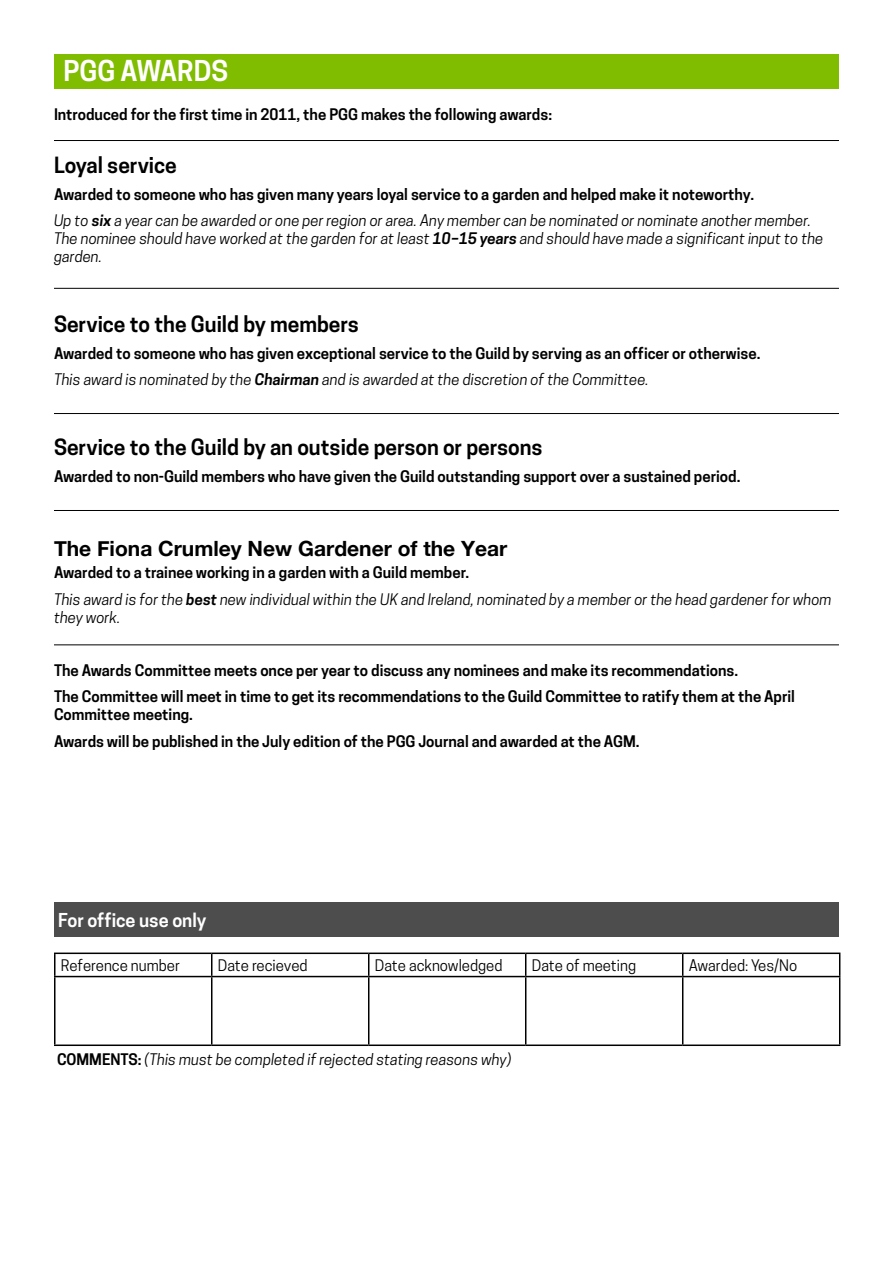
<style>
.page{position:relative;width:893px;height:1263px;background:#fff}
.page>*{position:absolute;margin:0;border:0;box-sizing:border-box;transform-origin:0 0}
.t1{font:600 27px "Cooper Hewitt";color:#fff}
.t2{font:600 21px "Cooper Hewitt";color:#000}
.t3{font:700 21px "Helvetica Neue";color:#000}
.t4{font:600 18px "Cooper Hewitt";color:#fff}
.t5{font:600 15px/26.5px "Cooper Hewitt";color:#000}
.t6{font:italic 15px/26.5px "Cooper Hewitt";color:#000}
.t7{font:15px "Cooper Hewitt";color:#000}
.s1{font-weight:600;font-style:normal}
.s2{font-weight:600}
.s3{font-weight:400;font-style:italic}
.s4{font-style:italic}
</style>
<div class="page">
<hr style="left:54px;top:952px;width:158px;height:2px;background:#000">
<hr style="left:54px;top:954px;width:2px;height:22px;background:#000">
<hr style="left:212px;top:952px;width:157px;height:2px;background:#000">
<svg style="left:211px;top:954px;width:1px;height:22px"></svg>
<hr style="left:369px;top:952px;width:157px;height:2px;background:#000">
<svg style="left:368px;top:954px;width:1px;height:22px"></svg>
<hr style="left:526px;top:952px;width:157px;height:2px;background:#000">
<svg style="left:525px;top:954px;width:1px;height:22px"></svg>
<hr style="left:683px;top:952px;width:157px;height:2px;background:#000">
<svg style="left:682px;top:954px;width:1px;height:22px"></svg>
<svg style="left:839px;top:954px;width:1px;height:22px"></svg>
<hr style="left:54px;top:976px;width:158px;height:1px;background:#000">
<hr style="left:54px;top:977px;width:2px;height:67px;background:#000">
<hr style="left:212px;top:976px;width:157px;height:1px;background:#000">
<hr style="left:211px;top:977px;width:1px;height:67px;background:#000">
<hr style="left:369px;top:976px;width:157px;height:1px;background:#000">
<hr style="left:368px;top:977px;width:1px;height:67px;background:#000">
<hr style="left:526px;top:976px;width:157px;height:1px;background:#000">
<hr style="left:525px;top:977px;width:1px;height:67px;background:#000">
<hr style="left:683px;top:976px;width:157px;height:1px;background:#000">
<hr style="left:682px;top:977px;width:1px;height:67px;background:#000">
<hr style="left:839px;top:977px;width:1px;height:67px;background:#000">
<hr style="left:54px;top:1044px;width:158px;height:2px;background:#000">
<hr style="left:212px;top:1044px;width:157px;height:2px;background:#000">
<hr style="left:369px;top:1044px;width:157px;height:2px;background:#000">
<hr style="left:526px;top:1044px;width:157px;height:2px;background:#000">
<hr style="left:683px;top:1044px;width:157px;height:2px;background:#000">
<div style="left:54px;top:54px;width:785px;height:35px;background:#80bc00"></div>
<hr style="left:54px;top:288px;width:785px;height:1px;background:#000">
<hr style="left:54px;top:413px;width:785px;height:1px;background:#000">
<hr style="left:54px;top:510px;width:785px;height:1px;background:#000">
<hr style="left:54px;top:645px;width:785px;height:1px;background:#000">
<hr style="left:54px;top:140px;width:785px;height:1px;background:#000">
<div style="left:54px;top:902px;width:785px;height:35px;background:#4d4d4d"></div>
<h1 class="t1" style="left:64px;top:55px;width:166px">PGG AWARDS</h1>
<p class="t5" style="left:54px;top:101px;width:500px">Introduced for the first time in 2011, the PGG makes the following awards:</p>
<h2 class="t2" style="left:54px;top:153px;width:124px">Loyal service</h2>
<p class="t6" style="left:54px;top:181px;width:758px"><span class="s1">Awarded to someone who has given many years loyal service to a garden and helped make it noteworthy.<br></span>Up to <span class="s2">six</span> a year can be awarded or one per region or area. Any member can be nominated or nominate another member.</p>
<p class="t6" style="left:54px;top:230px;width:771px;line-height:18px">The nominee should have worked at the garden for at least <span class="s2">10–15 years</span> and should have made a significant input to the garden.</p>
<h2 class="t2" style="left:54px;top:312px;width:306px">Service to the Guild by members</h2>
<p class="t5" style="left:54px;top:340px;width:708px">Awarded to someone who has given exceptional service to the Guild by serving as an officer or otherwise.<br><span class="s3">This award is nominated by the</span> <span class="s4">Chairman</span> <span class="s3">and is awarded at the discretion of the Committee.</span></p>
<h2 class="t2" style="left:54px;top:435px;width:490px">Service to the Guild by an outside person or persons</h2>
<p class="t5" style="left:54px;top:463px;width:688px">Awarded to non-Guild members who have given the Guild outstanding support over a sustained period.</p>
<h2 class="t3" style="left:54px;top:532px;width:455px">The Fiona Crumley New Gardener of the Year</h2>
<p class="t6" style="left:54px;top:559px;width:779px"><span class="s1">Awarded to a trainee working in a garden with a Guild member.<br></span>This award is for the <span class="s2">best</span> new individual within the UK and Ireland, nominated by a member or the head gardener for whom</p>
<p class="t6" style="left:54px;top:604px;width:68px">they work.</p>
<p class="t5" style="left:54px;top:657px;width:742px">The Awards Committee meets once per year to discuss any nominees and make its recommendations.<br>The Committee will meet in time to get its recommendations to the Guild Committee to ratify them at the April</p>
<p class="t5" style="left:54px;top:701px;width:587px">Committee meeting.<br>Awards will be published in the July edition of the PGG Journal and awarded at the AGM.</p>
<p class="t4" style="left:58px;top:909px;width:150px">For office use only</p>
<p class="t7" style="left:61px;top:956px;width:121px">Reference number</p>
<p class="t7" style="left:218px;top:956px;width:91px">Date recieved</p>
<p class="t7" style="left:375px;top:956px;width:129px">Date acknowledged</p>
<p class="t7" style="left:532px;top:956px;width:106px">Date of meeting</p>
<p class="t7" style="left:689px;top:956px;width:110px">Awarded: Yes/No</p>
<p class="t6" style="left:57px;top:1046px;width:456px"><span class="s1">COMMENTS:</span> (This must be completed if rejected stating reasons why)</p>
</div>
